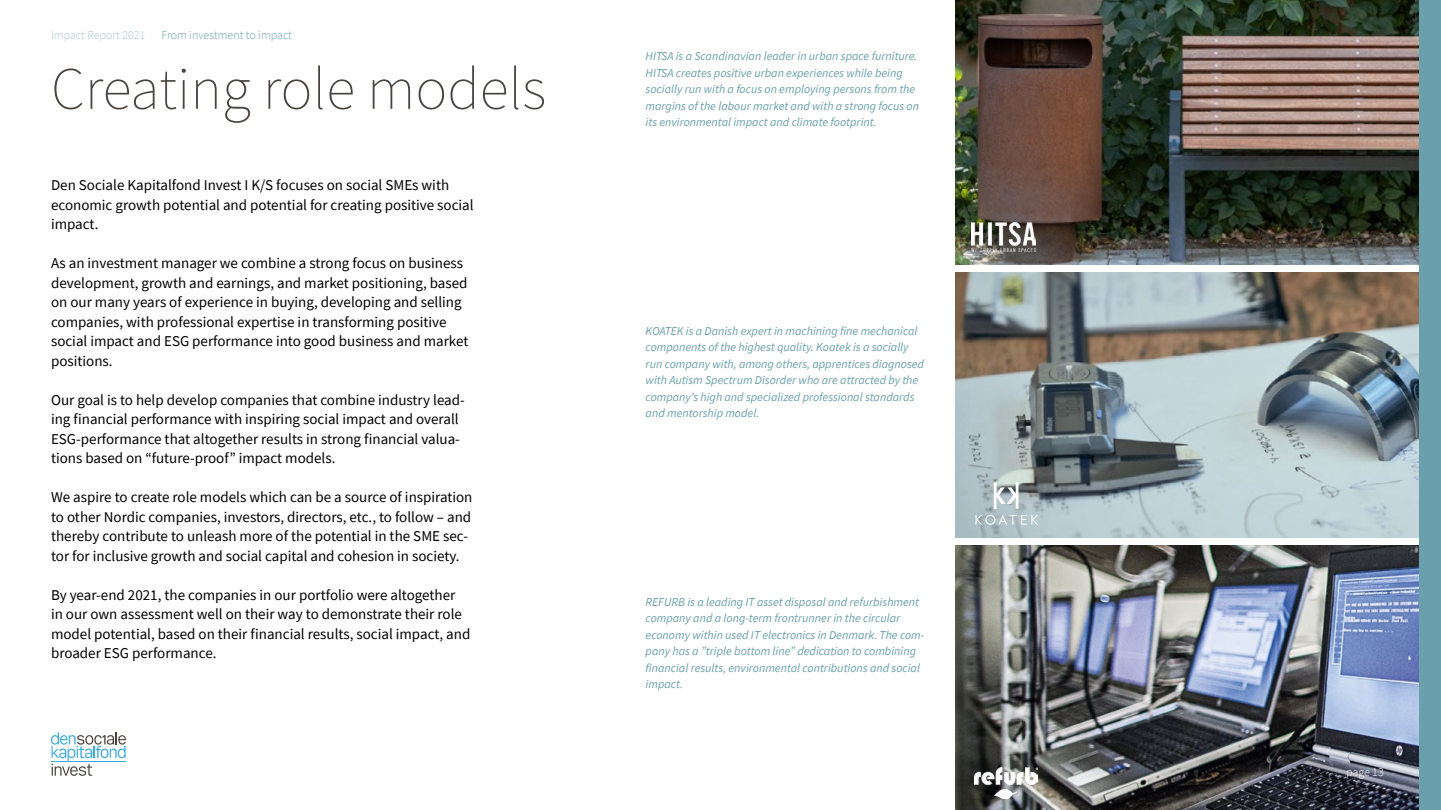
<style>
.page{position:relative;width:1441px;height:810px;background:#fff}
.page>*{position:absolute;margin:0;border:0;box-sizing:border-box;transform-origin:0 0}
.t1{font:200 60px "Source Sans Pro";color:#48433f}
.t2{font:15px/19.5px "Source Sans Pro";color:#000}
.t3{font:italic 12px/16.5px "Source Sans Pro";color:#6aa0ab}
.t4{font:300 12px "Source Sans Pro";color:#6aa0ab}
.t5{font:300 12px "Source Sans Pro";color:#a6c5cd}
.t6{font:300 12px "Source Sans Pro";letter-spacing:-.005em;color:#fff}
</style>
<div class="page">
<img style="left:955px;top:546px;width:464px;height:264px">
<svg style="left:51px;top:732px;width:75px;height:44px"></svg>
<hr style="left:51px;top:761px;width:75px;height:1px;background:#39abe2">
<img style="left:955px;top:0;width:464px;height:264px">
<img style="left:955px;top:273px;width:464px;height:264px">
<div style="left:1419px;top:0;width:21px;height:810px;background:#6aa0ab"></div>
<img style="left:970px;top:222px;width:65px;height:29px">
<svg style="left:993px;top:482px;width:25px;height:27px"></svg>
<svg style="left:975px;top:515px;width:63px;height:10px"></svg>
<img style="left:974px;top:768px;width:63px;height:31px">
<p class="t5" style="left:51px;top:28px;width:96px">Impact Report 2021</p>
<p class="t4" style="left:161px;top:28px;width:132px">From investment to impact</p>
<h1 class="t1" style="left:51px;top:53px;width:496px">Creating role models</h1>
<p class="t2" style="left:51px;top:176px;width:424px">Den Sociale Kapitalfond Invest I K/S focuses on social SMEs with economic growth potential and potential for creating positive social impact.</p>
<p class="t2" style="left:51px;top:254px;width:419px">As an investment manager we combine a strong focus on business development, growth and earnings, and market positioning, based on our many years of experience in buying, developing and selling companies, with professional expertise in transforming positive social impact and ESG performance into good business and market positions.</p>
<p class="t2" style="left:51px;top:390px;width:415px">Our goal is to help develop companies that combine industry lead&shy;ing financial performance with inspiring social impact and overall ESG-performance that altogether results in strong financial valua&shy;tions based on “future-proof” impact models.</p>
<p class="t2" style="left:51px;top:488px;width:423px">We aspire to create role models which can be a source of inspiration to other Nordic companies, investors, directors, etc., to follow – and thereby contribute to unleash more of the potential in the SME sec&shy;tor for inclusive growth and social capital and cohesion in society.</p>
<p class="t2" style="left:51px;top:585px;width:421px">By year-end 2021, the companies in our portfolio were altogether in our own assessment well on their way to demonstrate their role model potential, based on their financial results, social impact, and broader ESG performance.</p>
<p class="t3" style="left:645px;top:48px;width:275px">HITSA is a Scandinavian leader in urban space furniture.<br>HITSA creates positive urban experiences while being socially run with a focus on employing persons from the margins of the labour market and with a strong focus on its environmental impact and climate footprint.</p>
<p class="t3" style="left:645px;top:322px;width:280px">KOATEK is a Danish expert in machining fine mechanical components of the highest quality. Koatek is a socially run company with, among others, apprentices diagnosed with Autism Spectrum Disorder who are attracted by the company’s high and specialized professional standards and mentorship model.</p>
<p class="t3" style="left:645px;top:593px;width:280px">REFURB is a leading IT asset disposal and refurbishment company and a long-term frontrunner in the circular economy within used IT electronics in Denmark. The com&shy;pany has a ”triple bottom line” dedication to combining financial results, environmental contributions and social impact.</p>
<p class="t6" style="left:1345px;top:765px;width:39px">page 13</p>
</div>
